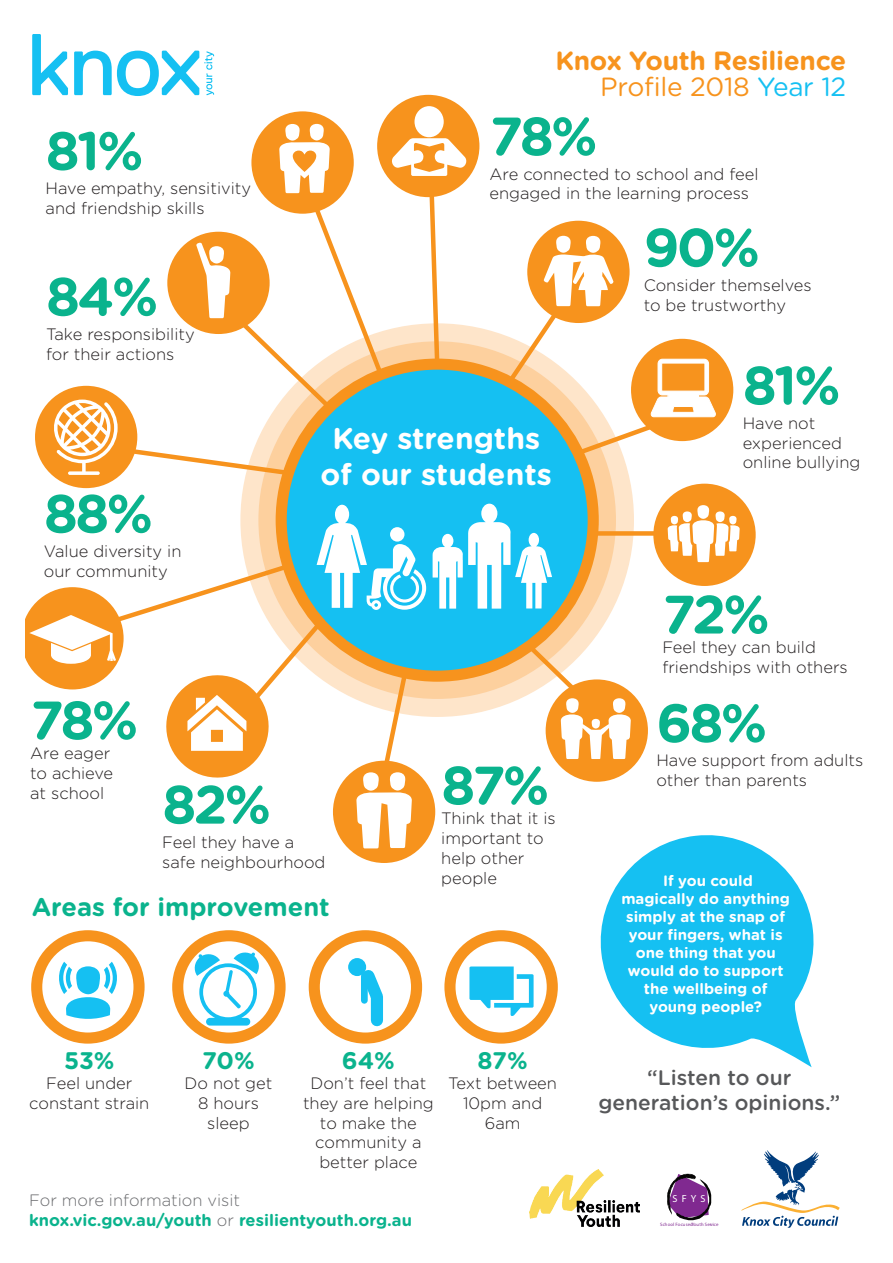
<style>
.page{position:relative;width:893px;height:1263px;background:#fff}
.page>*{position:absolute;margin:0;border:0;box-sizing:border-box;transform-origin:0 0}
.t1{font:700 54px "Gotham Rounded";letter-spacing:-.05em;color:#0ab38d}
.t2{font:700 30px/36px "Gotham Rounded";color:#fff;text-align:center}
.t3{font:700 26.4px/26.4px "Gotham Rounded";letter-spacing:-.01em;color:#f7931d;text-align:right}
.t4{font:700 25.5px "Gotham Rounded";color:#0ab38d}
.t5{font:700 24px "Gotham Rounded";letter-spacing:-.005em;color:#0ab38d}
.t6{font:500 21px/25.2px "Gotham Rounded";color:#57585a;text-align:center}
.t7{font:300 16.5px/19.8px "Gotham Rounded";color:#231f20}
.t8{font:700 16.5px/19.8px "Gotham Rounded";color:#0ab38d}
.t9{font:700 15px/18px "Gotham Rounded";color:#fff;text-align:center}
.t10{font:700 condensed 10.2px "Helvetica Rounded";color:#fff}
.t11{font:500 condensed 4.8px "Helvetica Neue";letter-spacing:.025em;color:#802990}
.s1{font-weight:400}
.s2{font-weight:400;color:#15c0f2}
.s3{font-weight:300;color:#6c6d70}
</style>
<div class="page">
<svg style="left:314px;top:936px;width:103px;height:102px"></svg>
<div style="left:309px;top:930px;width:113px;height:113px;border:11px solid #f7931d;border-radius:50%"></div>
<svg style="left:450px;top:936px;width:102px;height:102px"></svg>
<div style="left:444px;top:930px;width:114px;height:113px;border:11px solid #f7931d;border-radius:50%"></div>
<svg style="left:178px;top:936px;width:102px;height:102px"></svg>
<div style="left:172px;top:930px;width:114px;height:113px;border:11px solid #f7931d;border-radius:50%"></div>
<svg style="left:37px;top:936px;width:102px;height:102px"></svg>
<div style="left:31px;top:930px;width:114px;height:113px;border:11px solid #f7931d;border-radius:50%"></div>
<div style="left:240px;top:323px;width:394px;height:394px;background:#fee5ca;border-radius:50%"></div>
<svg style="left:258px;top:341px;width:358px;height:358px;fill:#fdd09e"></svg>
<div style="left:281px;top:364px;width:312px;height:312px;background:#15c0f2;border-radius:156px"></div>
<svg style="left:600px;top:835px;width:214px;height:232px;fill:#15c0f2"></svg>
<div style="left:35px;top:386px;width:102px;height:102px;background:#f7931d;border-radius:50%"></div>
<svg style="left:433px;top:504px;width:119px;height:105px"></svg>
<svg style="left:667px;top:1174px;width:44px;height:46px"></svg>
<img style="left:530px;top:1170px;width:109px;height:57px">
<div style="left:377px;top:95px;width:102px;height:102px;background:#f7931d;border-radius:50%"></div>
<svg style="left:51px;top:400px;width:67px;height:75px"></svg>
<svg style="left:32px;top:34px;width:36px;height:61px"></svg>
<svg style="left:74px;top:51px;width:140px;height:45px"></svg>
<svg style="left:741px;top:1150px;width:99px;height:78px"></svg>
<div style="left:527px;top:221px;width:103px;height:102px;background:#f7931d;border-radius:50%"></div>
<svg style="left:193px;top:951px;width:67px;height:74px"></svg>
<div style="left:167px;top:232px;width:103px;height:102px;background:#f7931d;border-radius:50%"></div>
<div style="left:631px;top:339px;width:102px;height:102px;background:#f7931d;border-radius:50%"></div>
<div style="left:546px;top:679px;width:102px;height:103px;background:#f7931d;border-radius:50%"></div>
<svg style="left:469px;top:966px;width:65px;height:51px"></svg>
<div style="left:653px;top:484px;width:103px;height:102px;background:#f7931d;border-radius:50%"></div>
<svg style="left:667px;top:505px;width:73px;height:57px"></svg>
<svg style="left:352px;top:960px;width:37px;height:72px"></svg>
<div style="left:348px;top:958px;width:18px;height:18px;background:#15c0f2;border-radius:50%"></div>
<div style="left:361px;top:976px;width:7px;height:24px;background:#15c0f2"></div>
<div style="left:333px;top:761px;width:102px;height:102px;background:#f7931d;border-radius:50%"></div>
<svg style="left:505px;top:236px;width:212px;height:222px"></svg>
<svg style="left:57px;top:962px;width:62px;height:58px"></svg>
<svg style="left:196px;top:106px;width:271px;height:309px"></svg>
<svg style="left:125px;top:446px;width:172px;height:32px"></svg>
<svg style="left:26px;top:505px;width:400px;height:343px"></svg>
<svg style="left:520px;top:637px;width:111px;height:122px"></svg>
<div style="left:593px;top:531px;width:66px;height:5px;background:#f7931d"></div>
<p class="t1" style="left:46px;top:111px;width:99px">81%</p>
<p class="t7" style="left:46px;top:178px;width:207px">Have empathy, sensitivity and friendship skills</p>
<p class="t1" style="left:46px;top:257px;width:114px">84%</p>
<p class="t7" style="left:46px;top:324px;width:150px">Take responsibility for their actions</p>
<p class="t1" style="left:44px;top:474px;width:111px">88%</p>
<p class="t7" style="left:44px;top:541px;width:139px">Value diversity in our community</p>
<p class="t3" style="left:555px;top:46px;width:292px">Knox Youth Resilience<br><span class="s1">Profile 2018</span> <span class="s2">Year 12</span></p>
<p class="t1" style="left:489px;top:97px;width:109px">78%</p>
<p class="t7" style="left:489px;top:163px;width:271px">Are connected to school and feel engaged in the learning process</p>
<p class="t1" style="left:644px;top:208px;width:118px">90%</p>
<p class="t7" style="left:644px;top:274px;width:170px">Consider themselves to be trustworthy</p>
<p class="t2" style="left:321px;top:419px;width:233px">Key strengths of our students</p>
<p class="t1" style="left:743px;top:346px;width:99px">81%</p>
<p class="t7" style="left:743px;top:412px;width:119px">Have not experienced online bullying</p>
<p class="t1" style="left:662px;top:575px;width:109px">72%</p>
<p class="t7" style="left:662px;top:637px;width:187px">Feel they can build friendships with others</p>
<p class="t1" style="left:30px;top:681px;width:109px">78%</p>
<p class="t7" style="left:30px;top:743px;width:84px">Are eager to achieve at school</p>
<p class="t1" style="left:162px;top:765px;width:110px">82%</p>
<p class="t7" style="left:162px;top:831px;width:165px">Feel they have a safe neighbourhood</p>
<p class="t4" style="left:32px;top:889px;width:300px">Areas for improvement</p>
<p class="t1" style="left:441px;top:746px;width:109px">87%</p>
<p class="t7" style="left:441px;top:808px;width:116px">Think that it is important to help other people</p>
<p class="t5" style="left:64px;top:1043px;width:52px">53%</p>
<p class="t7" style="left:29px;top:1072px;width:122px;text-align:center">Feel under constant strain</p>
<p class="t5" style="left:202px;top:1043px;width:54px">70%</p>
<p class="t7" style="left:185px;top:1072px;width:89px;text-align:center">Do not get<br>8 hours sleep</p>
<p class="t5" style="left:342px;top:1043px;width:55px">64%</p>
<p class="t7" style="left:303px;top:1072px;width:132px;text-align:center">Don’t feel that they are helping to make the community a better place</p>
<p class="t8" style="left:29px;top:1190px;width:384px"><span class="s3">For more information visit </span>knox.vic.gov.au/youth <span class="s3">or</span> resilientyouth.org.au</p>
<p class="t5" style="left:477px;top:1043px;width:52px">87%</p>
<p class="t7" style="left:448px;top:1072px;width:110px;text-align:center">Text between<br>10pm and<br>6am</p>
<p class="t1" style="left:656px;top:683px;width:112px">68%</p>
<p class="t7" style="left:656px;top:750px;width:208px">Have support from adults other than parents</p>
<p class="t9" style="left:621px;top:871px;width:170px">If you could<br>magically do anything simply at the snap of your fingers, what is one thing that you would do to support the wellbeing of young people?</p>
<p class="t6" style="left:598px;top:1064px;width:243px">“Listen to our generation’s opinions.”</p>
<p class="t10" style="left:673px;top:1192px;width:34px">SFYS</p>
<p class="t11" style="left:660px;top:1222px;width:60px">School Focused Youth Service</p>
</div>
